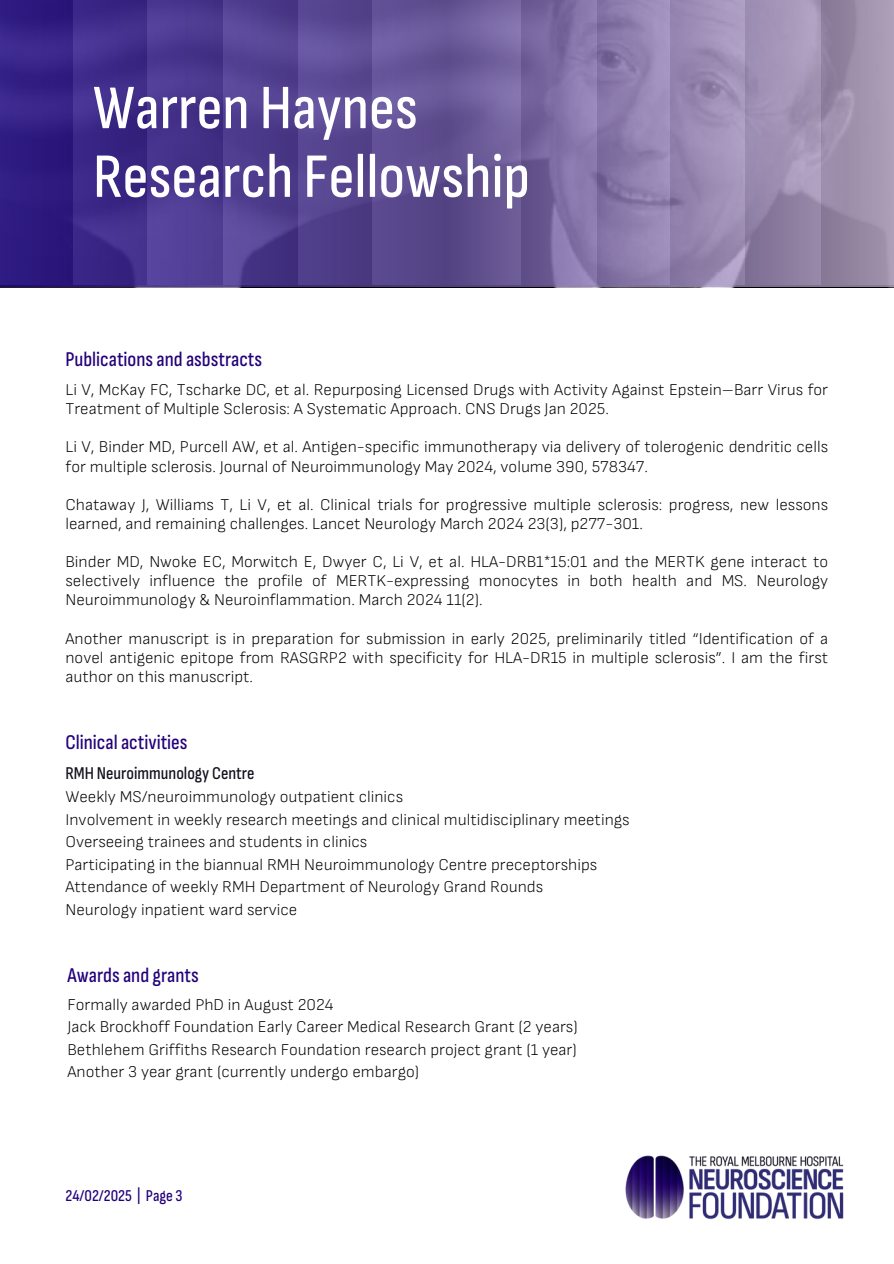
<style>
.page{position:relative;width:894px;height:1264px;background:#fff}
.page>*{position:absolute;margin:0;border:0;box-sizing:border-box;transform-origin:0 0}
.t1{font:500 63px/68.7px "Sofia Sans Condensed";color:#fff}
.t2{font:500 21px "Sofia Sans Condensed";color:#23007a}
.t3{font:500 18px "Sofia Sans Condensed";color:#11111d}
.t4{font:300 16.5px/19.2px "Sofia Sans";color:#000}
.t5{font:500 16.5px "Sofia Sans Condensed";color:#23007a}
</style>
<div class="page">
<svg style="left:0;top:0;width:893px;height:286px;background:#6b5a9a"></svg>
<img style="left:625px;top:1155px;width:219px;height:65px">
<p class="t1" style="left:93px;top:75px;width:438px">Warren Haynes<br>Research Fellowship</p>
<p class="t2" style="left:65px;top:347px;width:198px">Publications and asbstracts</p>
<p class="t4" style="left:65px;top:380px;width:764px">Li V, McKay FC, Tscharke DC, et al. Repurposing Licensed Drugs with Activity Against Epstein–Barr Virus for<br>Treatment of Multiple Sclerosis: A Systematic Approach. CNS Drugs Jan 2025.</p>
<p class="t4" style="left:65px;top:438px;width:764px">Li V, Binder MD, Purcell AW, et al. Antigen-specific immunotherapy via delivery of tolerogenic dendritic cells for multiple sclerosis. Journal of Neuroimmunology May 2024, volume 390, 578347.</p>
<h1 class="t4" style="left:65px;top:495px;width:764px">Chataway J, Williams T, Li V, et al. Clinical trials for progressive multiple sclerosis: progress, new lessons learned, and remaining challenges. Lancet Neurology March 2024 23(3), p277-301.</h1>
<h2 class="t4" style="left:65px;top:552px;width:764px;text-align:justify">Binder MD, Nwoke EC, Morwitch E, Dwyer C, Li V, et al. HLA-DRB1*15:01 and the MERTK gene interact to selectively influence the profile of MERTK-expressing monocytes in both health and MS. Neurology Neuroimmunology &amp; Neuroinflammation. March 2024 11(2).</h2>
<p class="t4" style="left:65px;top:629px;width:764px;text-align:justify">Another manuscript is in preparation for submission in early 2025, preliminarily titled “Identification of a novel antigenic epitope from RASGRP2 with specificity for HLA-DR15 in multiple sclerosis”. I am the first author on this manuscript.</p>
<p class="t2" style="left:65px;top:730px;width:123px">Clinical activities</p>
<p class="t3" style="left:65px;top:762px;width:190px">RMH Neuroimmunology Centre</p>
<p class="t4" style="left:65px;top:787px;width:339px">Weekly MS/neuroimmunology outpatient clinics</p>
<p class="t4" style="left:65px;top:810px;width:565px">Involvement in weekly research meetings and clinical multidisciplinary meetings</p>
<h2 class="t4" style="left:65px;top:832px;width:303px">Overseeing trainees and students in clinics</h2>
<h3 class="t4" style="left:65px;top:855px;width:533px">Participating in the biannual RMH Neuroimmunology Centre preceptorships</h3>
<p class="t4" style="left:65px;top:877px;width:479px">Attendance of weekly RMH Department of Neurology Grand Rounds</p>
<p class="t4" style="left:65px;top:900px;width:233px">Neurology inpatient ward service</p>
<p class="t2" style="left:67px;top:963px;width:133px">Awards and grants</p>
<p class="t4" style="left:67px;top:995px;width:267px">Formally awarded PhD in August 2024</p>
<h2 class="t4" style="left:67px;top:1017px;width:511px">Jack Brockhoff Foundation Early Career Medical Research Grant (2 years)</h2>
<p class="t4" style="left:67px;top:1040px;width:510px">Bethlehem Griffiths Research Foundation research project grant (1 year)</p>
<p class="t4" style="left:67px;top:1062px;width:353px">Another 3 year grant (currently undergo embargo)</p>
<p class="t5" style="left:65px;top:1185px;width:119px">24/02/2025 | Page 3</p>
</div>
